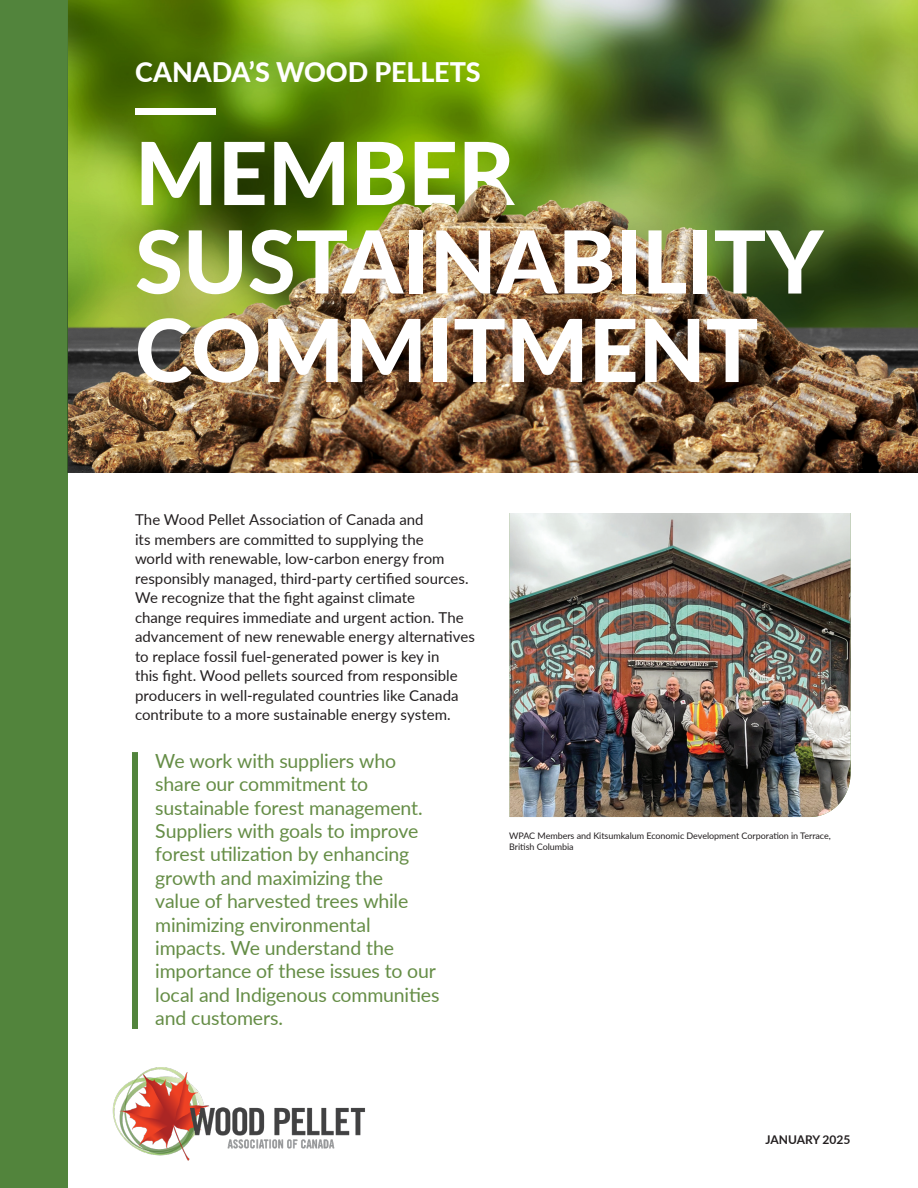
<style>
.page{position:relative;width:918px;height:1188px;background:#fff}
.page>*{position:absolute;margin:0;border:0;box-sizing:border-box;transform-origin:0 0}
.Heading{font:800 87px/88.5px "Lato";color:#fff}
.Subhead{font:800 27px "Lato";letter-spacing:-.005em;color:#fff}
.Callout{font:19.5px/23.4px "Lato";letter-spacing:-.01em;color:#658d46}
.Text{font:15px/19.5px "Lato";color:#231f20}
.t1{font:700 12px "Lato";color:#231f20}
.t2{font:9px/10.8px "Lato";letter-spacing:-.005em;color:#231f20}
</style>
<div class="page">
<div style="left:132px;top:752px;width:6px;height:277px;background:#52843c"></div>
<img style="left:510px;top:513px;width:340px;height:304px">
<div style="left:0;top:0;width:68px;height:1188px;background:#52843c"></div>
<img style="left:112px;top:1067px;width:253px;height:94px">
<img style="left:68px;top:0;width:850px;height:472px">
<p class="Subhead" style="left:135px;top:53px;width:347px">CANADA’S WOOD PELLETS</p>
<p class="Heading" style="left:135px;top:125px;width:690px">MEMBER<br>SUSTAINABILITY<br>COMMITMENT</p>
<p class="Text" style="left:135px;top:509px;width:341px">The Wood Pellet Association of Canada and<br>its members are committed to supplying the<br>world with renewable, low-carbon energy from responsibly managed, third-party certified sources.<br>We recognize that the fight against climate<br>change requires immediate and urgent action. The advancement of new renewable energy alternatives to replace fossil fuel-generated power is key in<br>this fight. Wood pellets sourced from responsible producers in well-regulated countries like Canada contribute to a more sustainable energy system.</p>
<p class="Callout" style="left:155px;top:748px;width:286px">We work with suppliers who share our commitment to sustainable forest management.<br>Suppliers with goals to improve forest utilization by enhancing growth and maximizing the<br>value of harvested trees while minimizing environmental impacts. We understand the importance of these issues to our local and Indigenous communities and customers.</p>
<p class="t2" style="left:509px;top:830px;width:323px">WPAC Members and Kitsumkalum Economic Development Corporation in Terrace,<br>British Columbia</p>
<p class="t1" style="left:766px;top:1130px;width:86px">JANUARY 2025</p>
</div>
